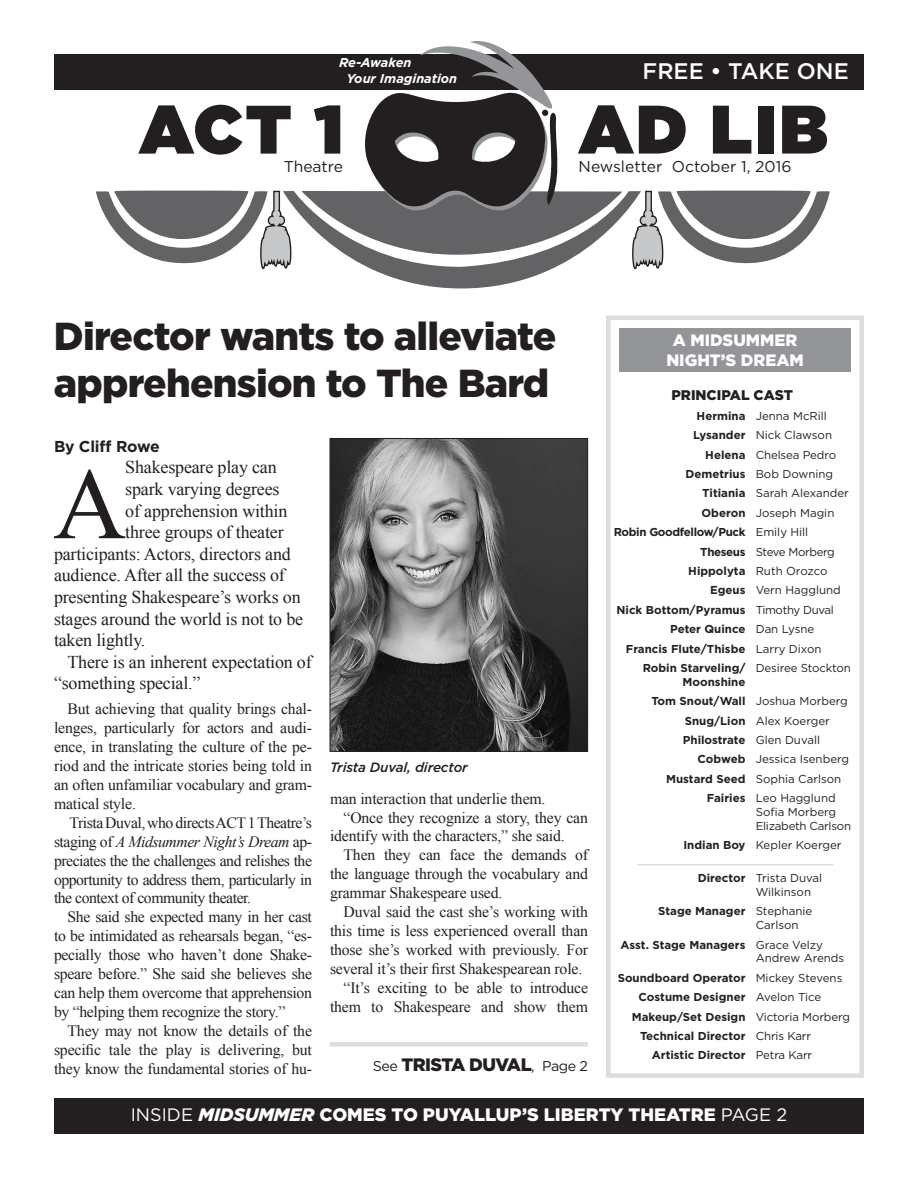
<style>
.page{position:relative;width:918px;height:1188px;background:#fff}
.page>*{position:absolute;margin:0;border:0;box-sizing:border-box;transform-origin:0 0}
.t1{font:101.4px "Times New Roman";color:#231f20}
.t2{font:900 68.4px "Gotham";letter-spacing:.04em;color:#231f20}
.t3{font:900 39px "Gotham";letter-spacing:-.02em;color:#231f20}
.t4{font:500 22.5px "Gotham";color:#fff}
.t5{font:18px/21.6px "Times New Roman";letter-spacing:-.01em;color:#231f20}
.t6{font:900 18px "Gotham";color:#fff}
.t7{font:900 18px "Gotham";letter-spacing:-.03em;color:#231f20}
.t8{font:900 16.5px "Gotham";color:#fff}
.t9{font:15.75px/18.9px "Times New Roman";letter-spacing:-.01em;color:#231f20;text-align:justify}
.t10{font:700 15.75px "Gotham";letter-spacing:-.02em;color:#231f20}
.t11{font:15.6px "Gotham";color:#231f20}
.t12{font:900 14.1px "Gotham";color:#231f20}
.t13{font:italic 500 13.5px "Gotham";letter-spacing:-.01em;color:#231f20}
.t14{font:italic 700 12.9px "Gotham";color:#fff}
.t15{font:11.55px "Gotham";color:#231f20}
.t16{font:700 11.55px "Gotham";color:#231f20}
.t17{font:700 11.55px "Gotham";letter-spacing:-.03em;color:#231f20}
.t18{font:11.55px "Gotham";letter-spacing:-.02em;color:#231f20}
.t19{font:11.55px "Gotham";letter-spacing:-.035em;color:#231f20}
.t20{font:11.55px "Gotham";letter-spacing:-.03em;color:#231f20}
.s1{font-style:italic}
.s2{font-weight:400;font-size:14.25px}
.s3{font-weight:400}
</style>
<div class="page">
<div style="left:54px;top:1098px;width:810px;height:36px;background:#231f20"></div>
<div style="left:54px;top:54px;width:810px;height:36px;background:#231f20"></div>
<svg style="left:95px;top:41px;width:735px;height:247px"></svg>
<div style="left:620px;top:328px;width:231px;height:44px;background:#939598"></div>
<div style="left:606px;top:316px;width:258px;height:762px;border:4px solid #dcdddf"></div>
<div style="left:330px;top:1042px;width:258px;height:5px;background:#dcdddf"></div>
<hr style="left:637px;top:864px;width:196px;height:2px;background:#dcdddf">
<img style="left:332px;top:440px;width:254px;height:310px">
<div style="left:330px;top:438px;width:258px;height:314px;border:1px solid #231f20"></div>
<p class="t14" style="left:339px;top:54px;width:74px">Re-Awaken</p>
<p class="t14" style="left:347px;top:70px;width:112px">Your Imagination</p>
<p class="t4" style="left:643px;top:57px;width:208px">FREE • TAKE ONE</p>
<p class="t2" style="left:139px;top:80px;width:206px">ACT 1</p>
<p class="t11" style="left:284px;top:157px;width:61px">Theatre</p>
<p class="t2" style="left:579px;top:80px;width:251px">AD LIB</p>
<p class="t11" style="left:579px;top:157px;width:214px">Newsletter October 1, 2016</p>
<p class="t3" style="left:54px;top:309px;width:504px">Director wants to alleviate</p>
<p class="t3" style="left:54px;top:356px;width:497px">apprehension to The Bard</p>
<p class="t10" style="left:54px;top:436px;width:107px">By Cliff Rowe</p>
<p class="t1" style="left:53px;top:436px;width:75px">A</p>
<p class="t5" style="left:125px;top:456px;width:153px">Shakespeare play can</p>
<p class="t5" style="left:125px;top:478px;width:156px">spark varying degrees</p>
<p class="t5" style="left:125px;top:499px;width:164px">of apprehension within</p>
<p class="t5" style="left:125px;top:521px;width:160px">three groups of theater</p>
<p class="t5" style="left:54px;top:543px;width:238px">participants: Actors, directors and</p>
<p class="t5" style="left:54px;top:564px;width:232px">audience. After all the success of</p>
<p class="t5" style="left:54px;top:586px;width:248px">presenting Shakespeare’s works on</p>
<p class="t5" style="left:54px;top:607px;width:251px">stages around the world is not to be</p>
<p class="t5" style="left:54px;top:629px;width:93px">taken lightly.</p>
<p class="t5" style="left:54px;top:651px;width:259px;text-indent:14px">There is an inherent expectation of “something special.”</p>
<p class="t8" style="left:673px;top:329px;width:126px">A MIDSUMMER</p>
<p class="t8" style="left:666px;top:349px;width:139px">NIGHT’S DREAM</p>
<p class="t12" style="left:672px;top:386px;width:123px">PRINCIPAL CAST</p>
<p class="t16" style="left:697px;top:408px;width:50px">Hermina</p>
<p class="t15" style="left:756px;top:408px;width:73px">Jenna McRill</p>
<p class="t16" style="left:693px;top:428px;width:54px">Lysander</p>
<p class="t15" style="left:756px;top:428px;width:78px">Nick Clawson</p>
<p class="t16" style="left:705px;top:447px;width:42px">Helena</p>
<p class="t15" style="left:756px;top:447px;width:82px">Chelsea Pedro</p>
<p class="t16" style="left:686px;top:466px;width:61px">Demetrius</p>
<p class="t15" style="left:756px;top:467px;width:79px">Bob Downing</p>
<p class="t16" style="left:702px;top:486px;width:45px">Titiania</p>
<p class="t15" style="left:756px;top:486px;width:95px">Sarah Alexander</p>
<p class="t16" style="left:702px;top:505px;width:45px">Oberon</p>
<p class="t15" style="left:756px;top:505px;width:80px">Joseph Magin</p>
<p class="t17" style="left:614px;top:525px;width:133px">Robin Goodfellow/Puck</p>
<p class="t15" style="left:756px;top:525px;width:54px">Emily Hill</p>
<p class="t17" style="left:700px;top:544px;width:47px">Theseus</p>
<p class="t19" style="left:756px;top:544px;width:81px">Steve Morberg</p>
<p class="t16" style="left:688px;top:563px;width:59px">Hippolyta</p>
<p class="t15" style="left:756px;top:564px;width:73px">Ruth Orozco</p>
<p class="t16" style="left:710px;top:583px;width:37px">Egeus</p>
<p class="t15" style="left:756px;top:583px;width:87px">Vern Hagglund</p>
<p class="t16" style="left:617px;top:602px;width:130px">Nick Bottom/Pyramus</p>
<p class="t20" style="left:756px;top:602px;width:80px">Timothy Duval</p>
<p class="t16" style="left:670px;top:621px;width:77px">Peter Quince</p>
<p class="t15" style="left:756px;top:622px;width:60px">Dan Lysne</p>
<p class="t16" style="left:626px;top:641px;width:121px">Francis Flute/Thisbe</p>
<p class="t15" style="left:756px;top:641px;width:67px">Larry Dixon</p>
<p class="t16" style="left:643px;top:660px;width:104px">Robin Starveling/</p>
<p class="t16" style="left:683px;top:674px;width:64px">Moonshine</p>
<p class="t15" style="left:756px;top:661px;width:97px">Desiree Stockton</p>
<p class="t9" style="left:54px;top:699px;width:260px;text-indent:14px">But achieving that quality brings chal&shy;lenges, particularly for actors and audi&shy;ence, in translating the culture of the pe&shy;riod and the intricate stories being told in an often unfamiliar vocabulary and gram&shy;matical style.</p>
<p class="t9" style="left:54px;top:813px;width:260px;text-indent:16px">Trista Duval, who directs ACT 1 Theatre’s staging of <span class="s1">A Midsummer Night’s Dream</span> ap&shy;preciates the the challenges and relishes the opportunity to address them, particularly in the context of community theater.</p>
<p class="t9" style="left:54px;top:907px;width:260px;text-indent:14px">She said she expected many in her cast to be intimidated as rehearsals began, “es&shy;pecially those who haven’t done Shake&shy;speare before.” She said she believes she can help them overcome that apprehension by “helping them recognize the story.”</p>
<p class="t9" style="left:54px;top:1021px;width:260px;text-indent:14px">They may not know the details of the specific tale the play is delivering, but they know the fundamental stories of hu-</p>
<p class="t13" style="left:330px;top:758px;width:139px">Trista Duval, director</p>
<p class="t9" style="left:330px;top:789px;width:217px">man interaction that underlie them.</p>
<p class="t9" style="left:330px;top:808px;width:260px;text-indent:14px">“Once they recognize a story, they can identify with the characters,” she said.</p>
<p class="t9" style="left:330px;top:845px;width:260px;text-indent:14px">Then they can face the demands of the language through the vocabulary and grammar Shakespeare used.</p>
<p class="t9" style="left:330px;top:902px;width:260px;text-indent:14px">Duval said the cast she’s working with this time is less experienced overall than those she’s worked with previously. For several it’s their first Shakespearean role.</p>
<p class="t9" style="left:330px;top:978px;width:260px;text-align:right">“It’s exciting to be able to introduce them to Shakespeare and show them</p>
<p class="t7" style="left:373px;top:1052px;width:217px"><span class="s2">See</span> TRISTA DUVAL<span class="s2">, Page 2</span></p>
<p class="t16" style="left:651px;top:693px;width:96px">Tom Snout/Wall</p>
<p class="t15" style="left:756px;top:694px;width:94px">Joshua Morberg</p>
<p class="t16" style="left:685px;top:713px;width:62px">Snug/Lion</p>
<p class="t15" style="left:756px;top:713px;width:76px">Alex Koerger</p>
<p class="t16" style="left:683px;top:732px;width:64px">Philostrate</p>
<p class="t15" style="left:756px;top:733px;width:66px">Glen Duvall</p>
<p class="t16" style="left:698px;top:752px;width:49px">Cobweb</p>
<p class="t15" style="left:756px;top:752px;width:95px">Jessica Isenberg</p>
<p class="t16" style="left:666px;top:771px;width:81px">Mustard Seed</p>
<p class="t15" style="left:756px;top:771px;width:87px">Sophia Carlson</p>
<p class="t16" style="left:707px;top:790px;width:40px">Fairies</p>
<p class="t15" style="left:756px;top:791px;width:82px">Leo Hagglund</p>
<p class="t15" style="left:756px;top:804px;width:82px">Sofia Morberg</p>
<p class="t18" style="left:756px;top:818px;width:97px">Elizabeth Carlson</p>
<p class="t16" style="left:683px;top:837px;width:64px">Indian Boy</p>
<p class="t15" style="left:756px;top:838px;width:87px">Kepler Koerger</p>
<p class="t16" style="left:698px;top:871px;width:49px">Director</p>
<p class="t15" style="left:756px;top:871px;width:68px">Trista Duval</p>
<p class="t15" style="left:756px;top:885px;width:57px">Wilkinson</p>
<p class="t16" style="left:658px;top:904px;width:89px">Stage Manager</p>
<p class="t15" style="left:756px;top:904px;width:58px">Stephanie</p>
<p class="t15" style="left:756px;top:918px;width:44px">Carlson</p>
<p class="t16" style="left:621px;top:937px;width:126px">Asst. Stage Managers</p>
<p class="t15" style="left:756px;top:937px;width:69px">Grace Velzy</p>
<p class="t15" style="left:756px;top:951px;width:90px">Andrew Arends</p>
<p class="t16" style="left:618px;top:970px;width:129px">Soundboard Operator</p>
<p class="t15" style="left:756px;top:970px;width:88px">Mickey Stevens</p>
<p class="t16" style="left:639px;top:989px;width:108px">Costume Designer</p>
<p class="t15" style="left:756px;top:990px;width:67px">Avelon Tice</p>
<p class="t16" style="left:632px;top:1009px;width:115px">Makeup/Set Design</p>
<p class="t15" style="left:756px;top:1009px;width:96px">Victoria Morberg</p>
<p class="t16" style="left:640px;top:1028px;width:107px">Technical Director</p>
<p class="t15" style="left:756px;top:1029px;width:57px">Chris Karr</p>
<p class="t16" style="left:652px;top:1048px;width:95px">Artistic Director</p>
<p class="t15" style="left:756px;top:1048px;width:58px">Petra Karr</p>
<p class="t6" style="left:131px;top:1102px;width:658px"><span class="s3">INSIDE</span> <span class="s1">MIDSUMMER</span> COMES TO PUYALLUP’S LIBERTY THEATRE <span class="s3">PAGE 2</span></p>
</div>
